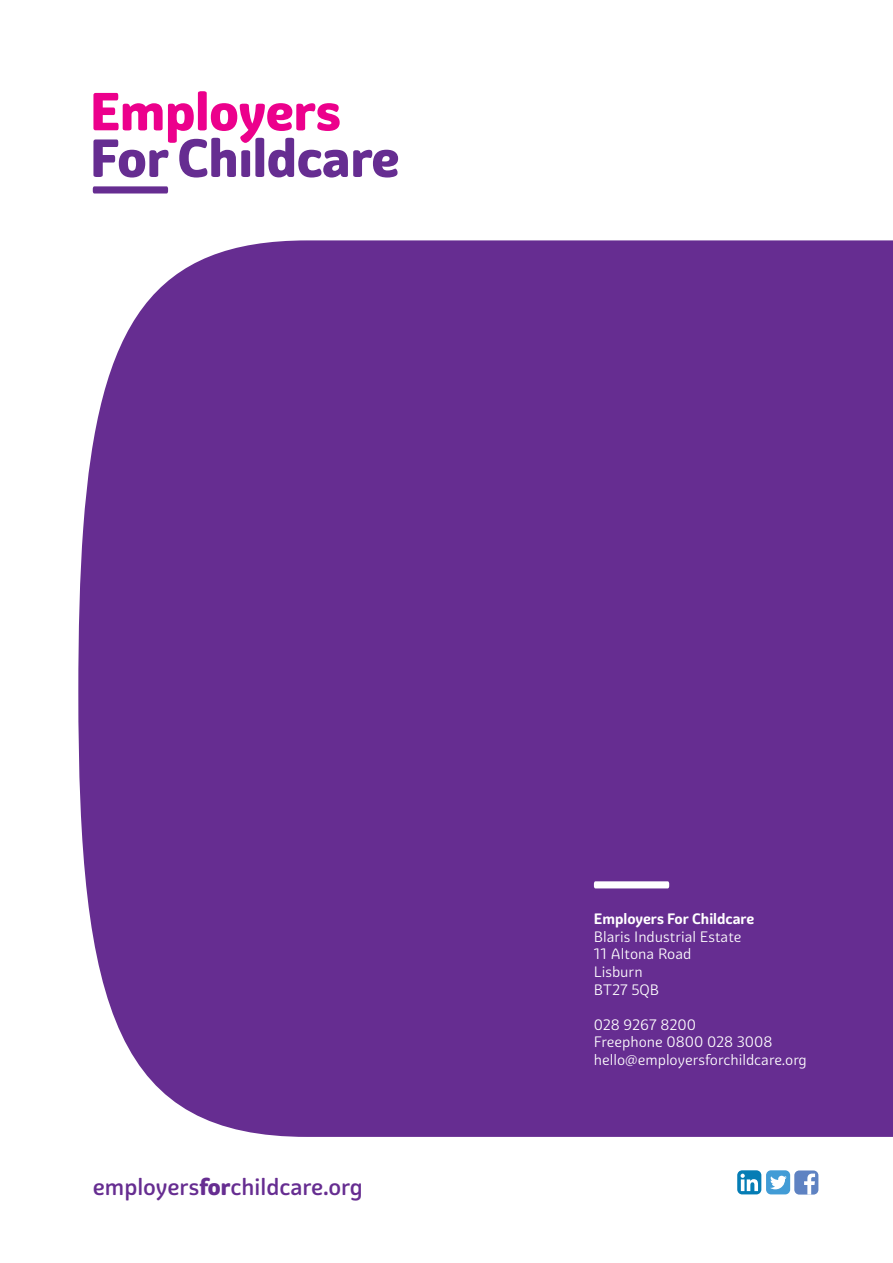
<style>
.page{position:relative;width:893px;height:1263px;background:#fff}
.page>*{position:absolute;margin:0;border:0;box-sizing:border-box;transform-origin:0 0}
.t1{font:500 22.8px "Graviola Soft";color:#662d91}
.t2{font:14.7px/17.5px "Graviola Soft";color:#fff}
.t3{font:700 14.7px "Graviola Soft";color:#fff}
.s1{font-weight:800}
</style>
<div class="page">
<div style="left:78px;top:240px;width:815px;height:897px;background:#662d91"></div>
<svg style="left:93px;top:91px;width:306px;height:87px"></svg>
<svg style="left:93px;top:186px;width:75px;height:7px"></svg>
<svg style="left:594px;top:881px;width:75px;height:7px"></svg>
<svg style="left:794px;top:1170px;width:24px;height:24px"></svg>
<div style="left:737px;top:1170px;width:24px;height:24px;background:linear-gradient(to right,#057db5,#057db5);border-radius:5px"></div>
<svg style="left:741px;top:1174px;width:17px;height:17px"></svg>
<div style="left:766px;top:1170px;width:24px;height:24px;background:#429cd6;border-radius:5px"></div>
<svg style="left:770px;top:1176px;width:17px;height:13px"></svg>
<h1 class="t1" style="left:93px;top:1172px;width:272px">employers<span class="s1">for</span>childcare.org</h1>
<p class="t3" style="left:594px;top:910px;width:162px">Employers For Childcare</p>
<p class="t2" style="left:594px;top:928px;width:149px">Blaris Industrial Estate<br>11 Altona Road<br>Lisburn<br>BT27 5QB</p>
<p class="t2" style="left:594px;top:1016px;width:214px">028 9267 8200<br>Freephone 0800 028 3008 hello@employersforchildcare.org</p>
</div>
